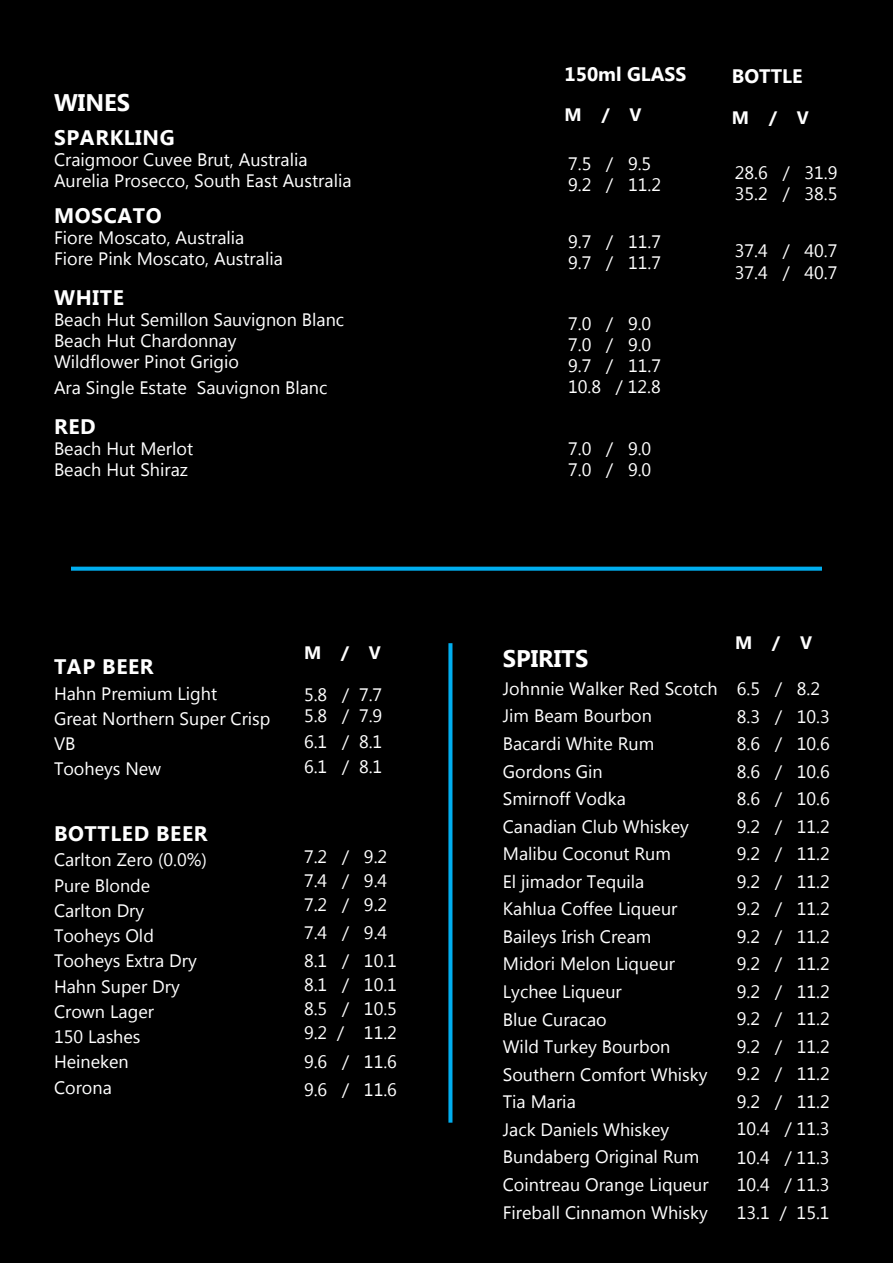
<style>
.page{position:relative;width:893px;height:1263px;background:#000}
.page>*{position:absolute;margin:0;border:0;box-sizing:border-box;transform-origin:0 0}
.t1{font:700 24px "Microsoft Tai Le";color:#fff}
.t2{font:700 21px "Microsoft Tai Le";letter-spacing:.03em;color:#fff}
.t3{font:700 19.5px "Microsoft Tai Le";color:#fff}
.t4{font:18px/27.6px "Microsoft Tai Le";color:#fff}
.t5{font:700 18px "Microsoft Tai Le";color:#fff}
</style>
<div class="page">
<svg style="left:71px;top:567px;width:751px;height:4px;fill:#00aeef"></svg>
<svg style="left:448px;top:643px;width:4px;height:480px;fill:#00aeef"></svg>
<h1 class="t1" style="left:54px;top:88px;width:78px">WINES</h1>
<p class="t2" style="left:54px;top:126px;width:122px">SPARKLING</p>
<p class="t4" style="left:54px;top:150px;width:299px;line-height:21px">Craigmoor Cuvee Brut, Australia<br>Aurelia Prosecco, South East Australia</p>
<p class="t2" style="left:54px;top:204px;width:109px">MOSCATO</p>
<p class="t4" style="left:54px;top:228px;width:230px;line-height:21px">Fiore Moscato, Australia<br>Fiore Pink Moscato, Australia</p>
<p class="t2" style="left:54px;top:286px;width:71px">WHITE</p>
<p class="t4" style="left:54px;top:311px;width:292px;line-height:21px">Beach Hut Semillon Sauvignon Blanc<br>Beach Hut Chardonnay<br>Wildflower Pinot Grigio</p>
<p class="t4" style="left:54px;top:375px;width:275px">Ara Single Estate Sauvignon Blanc</p>
<p class="t2" style="left:54px;top:415px;width:43px">RED</p>
<p class="t4" style="left:54px;top:439px;width:141px;line-height:21px">Beach Hut Merlot<br>Beach Hut Shiraz</p>
<p class="t2" style="left:54px;top:655px;width:101px">TAP BEER</p>
<p class="t4" style="left:54px;top:682px;width:218px;line-height:25.2px">Hahn Premium Light<br>Great Northern Super Crisp<br>VB<br>Tooheys New</p>
<p class="t2" style="left:54px;top:821px;width:155px">BOTTLED BEER</p>
<p class="t4" style="left:54px;top:848px;width:155px;line-height:25.2px">Carlton Zero (0.0%)<br>Pure Blonde<br>Carlton Dry<br>Tooheys Old<br>Tooheys Extra Dry<br>Hahn Super Dry<br>Crown Lager<br>150 Lashes<br>Heineken<br>Corona</p>
<p class="t5" style="left:304px;top:643px;width:78px">M / V</p>
<p class="t4" style="left:304px;top:686px;width:80px;line-height:21px">5.8 / 7.7<br>5.8 / 7.9</p>
<p class="t4" style="left:304px;top:730px;width:80px;line-height:25.2px">6.1 / 8.1<br>6.1 / 8.1</p>
<p class="t4" style="left:304px;top:845px;width:85px;line-height:24px;text-align:justify">7.2 / 9.2<br>7.4 / 9.4<br>7.2 / 9.2</p>
<p class="t4" style="left:304px;top:920px;width:94px;line-height:28.2px">7.4 / 9.4<br>8.1 / 10.1</p>
<p class="t4" style="left:304px;top:974px;width:94px;line-height:24px;text-align:justify">8.1 / 10.1<br>8.5 / 10.5<br>9.2 / 11.2</p>
<p class="t4" style="left:304px;top:1048px;width:94px;line-height:28.2px">9.6 / 11.6<br>9.6 / 11.6</p>
<p class="t3" style="left:565px;top:63px;width:123px">150ml GLASS</p>
<p class="t5" style="left:565px;top:105px;width:78px">M / V</p>
<p class="t4" style="left:568px;top:154px;width:94px;line-height:21px">7.5 / 9.5<br>9.2 / 11.2</p>
<p class="t4" style="left:568px;top:232px;width:94px;line-height:21px">9.7 / 11.7<br>9.7 / 11.7</p>
<p class="t4" style="left:568px;top:315px;width:94px;line-height:21px">7.0 / 9.0<br>7.0 / 9.0<br>9.7 / 11.7<br>10.8 / 12.8</p>
<p class="t4" style="left:568px;top:439px;width:85px;line-height:21px">7.0 / 9.0<br>7.0 / 9.0</p>
<p class="t3" style="left:732px;top:65px;width:72px">BOTTLE</p>
<p class="t5" style="left:732px;top:107px;width:78px">M / V</p>
<p class="t4" style="left:735px;top:164px;width:104px;line-height:21px">28.6 / 31.9<br>35.2 / 38.5</p>
<p class="t4" style="left:735px;top:242px;width:104px;line-height:21px">37.4 / 40.7<br>37.4 / 40.7</p>
<h1 class="t1" style="left:503px;top:645px;width:87px">SPIRITS</h1>
<p class="t4" style="left:503px;top:676px;width:216px">Johnnie Walker Red Scotch<br>Jim Beam Bourbon<br>Bacardi White Rum<br>Gordons Gin<br>Smirnoff Vodka<br>Canadian Club Whiskey<br>Malibu Coconut Rum<br>El jimador Tequila<br>Kahlua Coffee Liqueur<br>Baileys Irish Cream<br>Midori Melon Liqueur<br>Lychee Liqueur<br>Blue Curacao<br>Wild Turkey Bourbon<br>Southern Comfort Whisky<br>Tia Maria<br>Jack Daniels Whiskey<br>Bundaberg Original Rum<br>Cointreau Orange Liqueur<br>Fireball Cinnamon Whisky</p>
<p class="t5" style="left:735px;top:632px;width:78px">M / V</p>
<p class="t4" style="left:737px;top:676px;width:94px">6.5 / 8.2<br>8.3 / 10.3<br>8.6 / 10.6<br>8.6 / 10.6<br>8.6 / 10.6<br>9.2 / 11.2<br>9.2 / 11.2<br>9.2 / 11.2<br>9.2 / 11.2<br>9.2 / 11.2<br>9.2 / 11.2<br>9.2 / 11.2<br>9.2 / 11.2<br>9.2 / 11.2<br>9.2 / 11.2<br>9.2 / 11.2<br>10.4 / 11.3<br>10.4 / 11.3<br>10.4 / 11.3<br>13.1 / 15.1</p>
</div>
